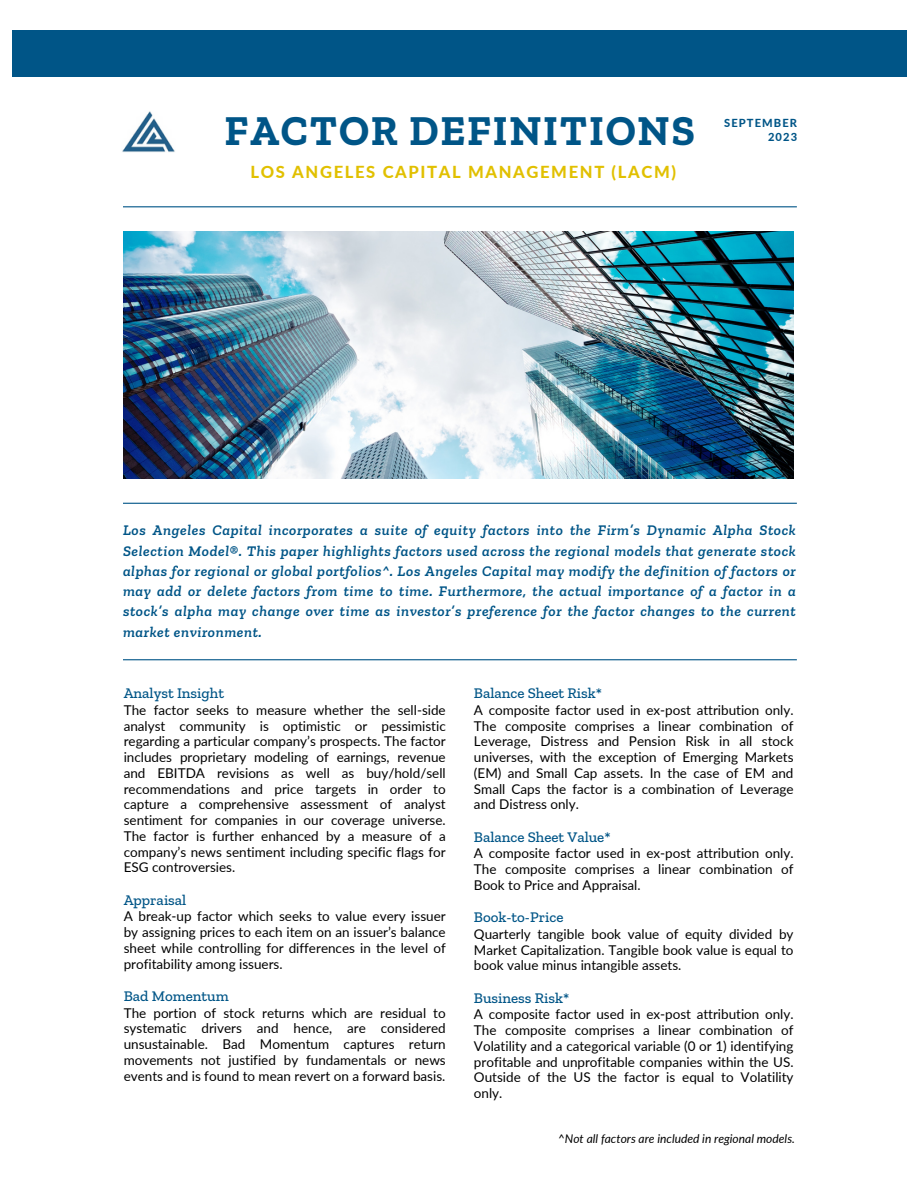
<style>
.page{position:relative;width:918px;height:1188px;background:#fff}
.page>*{position:absolute;margin:0;border:0;box-sizing:border-box;transform-origin:0 0}
.t1{font:700 42.3px "Zilla Slab";letter-spacing:.04em;color:#005587}
.t2{font:800 16.5px "Lato";letter-spacing:.1em;color:#e1c000}
.t3{font:italic 600 15px/20.2px "Zilla Slab";letter-spacing:.04em;color:#005587;text-align:justify}
.t4{font:500 15px "Zilla Slab";color:#005587}
.t5{font:13.5px/15.8px "Lato";color:#000;text-align:justify}
.t6{font:italic 12px "Lato";color:#000}
.t7{font:800 11.1px/14.9px "Lato";letter-spacing:.1em;color:#005587;text-align:right}
</style>
<div class="page">
<hr style="left:123px;top:503px;width:674px;height:1px;background:#005587">
<hr style="left:123px;top:276px;width:281px;height:1px;background:#000">
<hr style="left:123px;top:206px;width:674px;height:1px;background:#005587">
<img style="left:124px;top:232px;width:669px;height:246px">
<img style="left:122px;top:111px;width:53px;height:41px">
<div style="left:12px;top:30px;width:894px;height:46px;background:#005587"></div>
<hr style="left:123px;top:659px;width:674px;height:1px;background:#005587">
<p class="t1" style="left:224px;top:105px;width:472px">FACTOR DEFINITIONS</p>
<p class="t7" style="left:724px;top:115px;width:74px">SEPTEMBER<br>2023</p>
<p class="t2" style="left:251px;top:161px;width:427px">LOS ANGELES CAPITAL MANAGEMENT (LACM)</p>
<p class="t3" style="left:123px;top:520px;width:674px">Los Angeles Capital incorporates a suite of equity factors into the Firm’s Dynamic Alpha Stock Selection Model®. This paper highlights factors used across the regional models that generate stock alphas for regional or global portfolios^. Los Angeles Capital may modify the definition of factors or may add or delete factors from time to time. Furthermore, the actual importance of a factor in a stock’s alpha may change over time as investor’s preference for the factor changes to the current market environment.</p>
<p class="t4" style="left:124px;top:684px;width:102px">Analyst Insight</p>
<p class="t5" style="left:124px;top:702px;width:324px">The factor seeks to measure whether the sell-side analyst community is optimistic or pessimistic regarding a particular company’s prospects. The factor includes proprietary modeling of earnings, revenue and EBITDA revisions as well as buy/hold/sell recommendations and price targets in order to capture a comprehensive assessment of analyst sentiment for companies in our coverage universe.<br>The factor is further enhanced by a measure of a company’s news sentiment including specific flags for ESG controversies.</p>
<p class="t4" style="left:124px;top:891px;width:64px">Appraisal</p>
<p class="t5" style="left:124px;top:908px;width:324px">A break-up factor which seeks to value every issuer by assigning prices to each item on an issuer’s balance sheet while controlling for differences in the level of profitability among issuers.</p>
<p class="t4" style="left:124px;top:987px;width:106px">Bad Momentum</p>
<p class="t5" style="left:124px;top:1004px;width:324px">The portion of stock returns which are residual to systematic drivers and hence, are considered unsustainable. Bad Momentum captures return movements not justified by fundamentals or news events and is found to mean revert on a forward basis.</p>
<p class="t4" style="left:474px;top:684px;width:129px">Balance Sheet Risk*</p>
<p class="t5" style="left:474px;top:702px;width:321px">A composite factor used in ex-post attribution only.<br>The composite comprises a linear combination of Leverage, Distress and Pension Risk in all stock universes, with the exception of Emerging Markets (EM) and Small Cap assets. In the case of EM and Small Caps the factor is a combination of Leverage and Distress only.</p>
<p class="t4" style="left:474px;top:828px;width:138px">Balance Sheet Value*</p>
<p class="t5" style="left:474px;top:845px;width:321px">A composite factor used in ex-post attribution only.<br>The composite comprises a linear combination of Book to Price and Appraisal.</p>
<p class="t4" style="left:474px;top:908px;width:91px">Book-to-Price</p>
<p class="t5" style="left:474px;top:926px;width:321px">Quarterly tangible book value of equity divided by Market Capitalization. Tangible book value is equal to book value minus intangible assets.</p>
<p class="t4" style="left:474px;top:989px;width:97px">Business Risk*</p>
<p class="t5" style="left:474px;top:1006px;width:321px">A composite factor used in ex-post attribution only.<br>The composite comprises a linear combination of Volatility and a categorical variable (0 or 1) identifying profitable and unprofitable companies within the US.<br>Outside of the US the factor is equal to Volatility only.</p>
<p class="t6" style="left:558px;top:1131px;width:239px">^Not all factors are included in regional models.</p>
</div>
